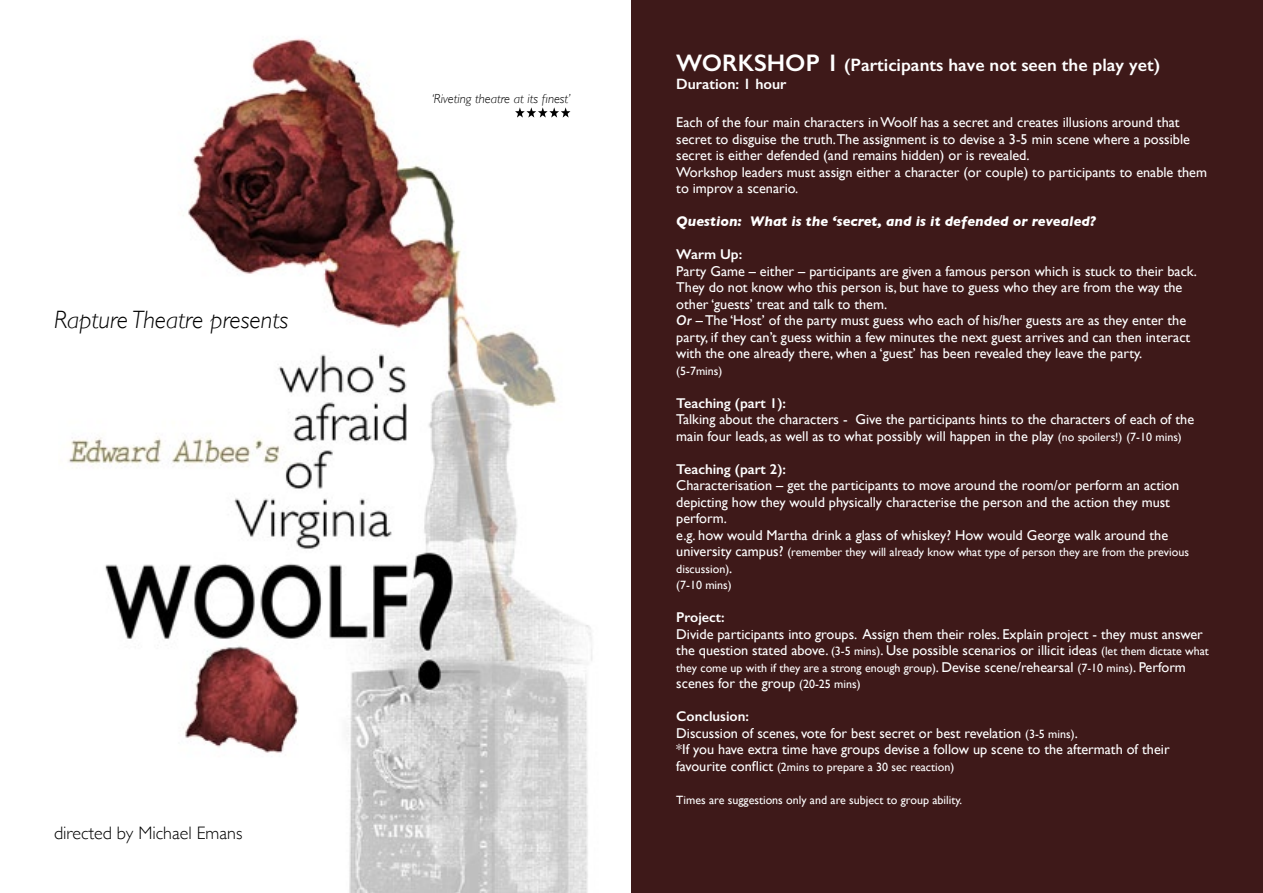
<style>
.page{position:relative;width:1263px;height:893px;background:#fff}
.page>*{position:absolute;margin:0;border:0;box-sizing:border-box;transform-origin:0 0}
.t1{font:italic 300 25.05px "Gill Sans";color:#000}
.t2{font:600 18px "Gill Sans";color:#fff}
.t3{font:300 18px "Gill Sans";color:#000}
.t4{font:600 15px "Gill Sans";color:#fff}
.t5{font:14.25px/16.5px "Gill Sans";color:#fff}
.t6{font:italic 700 14.25px "Gill Sans";color:#fff}
.t7{font:600 14.25px "Gill Sans";color:#fff}
.t8{font:italic 300 13.2px "Gill Sans";color:#000}
.t9{font:12px/16.5px "Gill Sans";color:#fff}
.s1{font-size:24px}
.s2{font-weight:600;font-style:italic}
.s3{font-size:12px}
.s4{font-size:14.25px}
.s5{font-weight:600}
</style>
<div class="page">
<img style="left:68px;top:38px;width:524px;height:855px">
<svg style="left:515px;top:107px;width:55px;height:11px"></svg>
<div style="left:631px;top:0;width:632px;height:893px;background:#3e1919"></div>
<h1 class="t1" style="left:54px;top:305px;width:236px">Rapture Theatre presents</h1>
<p class="t3" style="left:54px;top:819px;width:190px">directed by Michael Emans</p>
<p class="t8" style="left:432px;top:91px;width:140px">‘Riveting theatre at its finest’</p>
<p class="t2" style="left:676px;top:54px;width:485px"><span class="s1">WORKSHOP 1</span> (Participants have not seen the play yet)</p>
<p class="t4" style="left:676px;top:75px;width:112px">Duration: 1 hour</p>
<p class="t5" style="left:676px;top:114px;width:532px">Each of the four main characters in Woolf has a secret and creates illusions around that secret to disguise the truth.The assignment is to devise a 3-5 min scene where a possible secret is either defended (and remains hidden) or is revealed.<br>Workshop leaders must assign either a character (or couple) to participants to enable them to improv a scenario.</p>
<p class="t6" style="left:676px;top:213px;width:421px">Question: What is the ‘secret, and is it defended or revealed?</p>
<p class="t7" style="left:676px;top:246px;width:67px">Warm Up:</p>
<p class="t5" style="left:676px;top:263px;width:522px">Party Game – either – participants are given a famous person which is stuck to their back.<br>They do not know who this person is, but have to guess who they are from the way the other ‘guests’ treat and talk to them.<br><span class="s2">Or</span> – The ‘Host’ of the party must guess who each of his/her guests are as they enter the party, if they can’t guess within a few minutes the next guest arrives and can then interact with the one already there, when a ‘guest’ has been revealed they leave the party.</p>
<p class="t9" style="left:676px;top:363px;width:48px">(5-7mins)</p>
<p class="t7" style="left:676px;top:394px;width:111px">Teaching (part 1):</p>
<p class="t5" style="left:676px;top:411px;width:519px">Talking about the characters - Give the participants hints to the characters of each of the main four leads, as well as to what possibly will happen in the play <span class="s3">(no spoilers!) (7-10 mins)</span></p>
<p class="t7" style="left:676px;top:460px;width:111px">Teaching (part 2):</p>
<p class="t5" style="left:676px;top:477px;width:504px">Characterisation – get the participants to move around the room/or perform an action depicting how they would physically characterise the person and the action they must perform.<br>e.g. how would Martha drink a glass of whiskey? How would George walk around the</p>
<p class="t9" style="left:676px;top:544px;width:514px"><span class="s4">university campus?</span> (remember they will already know what type of person they are from the previous discussion)<span class="s4">.<br></span>(7-10 mins)</p>
<p class="t7" style="left:676px;top:609px;width:50px">Project:</p>
<p class="t5" style="left:676px;top:626px;width:534px">Divide participants into groups. Assign them their roles. Explain project - they must answer the question stated above. <span class="s3">(3-5 mins)</span>. Use possible scenarios or illicit ideas <span class="s3">(let them dictate what</span></p>
<p class="t9" style="left:676px;top:660px;width:511px">they come up with if they are a strong enough group)<span class="s4">. Devise scene/rehearsal</span> (7-10 mins)<span class="s4">. Perform</span></p>
<p class="t5" style="left:676px;top:675px;width:186px">scenes for the group <span class="s3">(20-25 mins)</span></p>
<p class="t5" style="left:676px;top:708px;width:495px"><span class="s5">Conclusion:<br></span>Discussion of scenes, vote for best secret or best revelation <span class="s3">(3-5 mins)</span>.<br>*If you have extra time have groups devise a follow up scene to the aftermath of their</p>
<p class="t9" style="left:676px;top:759px;width:279px"><span class="s4">favourite conflict</span> (2mins to prepare a 30 sec reaction)</p>
<p class="t9" style="left:676px;top:792px;width:287px">Times are suggestions only and are subject to group ability.</p>
</div>
